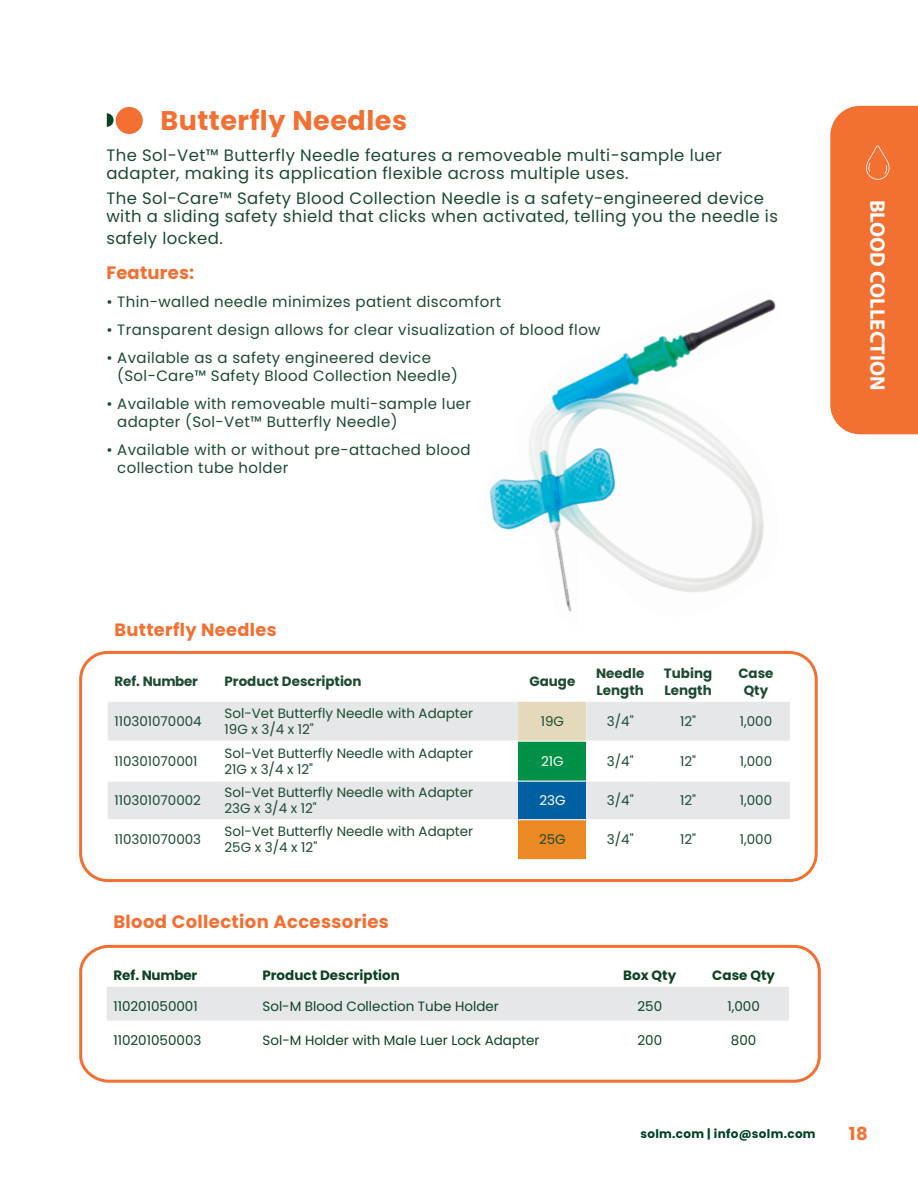
<style>
.page{position:relative;width:918px;height:1188px;background:#fff}
.page>*{position:absolute;margin:0;border:0;box-sizing:border-box;transform-origin:0 0}
.t1{font:700 27px "Poppins";letter-spacing:.02em;color:#f37032}
.t2{font:700 21px "Myriad Pro";color:#fff}
.t3{font:700 18px "Poppins";letter-spacing:.02em;color:#f37032}
.t4{font:700 17.7px "Poppins";letter-spacing:.02em;color:#f37032}
.t5{font:16.5px/18px "Poppins";letter-spacing:.025em;color:#1d4a31}
.t6{font:15px/18px "Poppins";letter-spacing:.025em;color:#1d4a31}
.t7{font:13.5px/16.2px "Poppins";color:#1d4a31}
.t8{font:13.5px "Poppins";color:#0e4223}
.t9{font:700 13.5px/16.2px "Poppins";color:#1d4a31}
.t10{font:700 13.5px "Poppins";color:#0e4223}
.t11{font:700 13.5px "Poppins";letter-spacing:-.02em;color:#1d4a31}
.t12{font:700 13.5px "Poppins";letter-spacing:-.02em;color:#0e4223}
.t13{font:13.5px "Poppins";color:#fff}
.t14{font:700 12px "Poppins";letter-spacing:.025em;color:#004125}
</style>
<div class="page">
<div style="left:830px;top:106px;width:88px;height:328px;background:#f37033"></div>
<div style="left:116px;top:107px;width:27px;height:27px;background:#f37032;border-radius:50%"></div>
<svg style="left:107px;top:113px;width:7px;height:14px"></svg>
<svg style="left:108px;top:702px;width:682px;height:117px;fill:#e6e7e8"></svg>
<div style="left:518px;top:701px;width:68px;height:40px;background:#e4dabb"></div>
<div style="left:518px;top:741px;width:68px;height:40px;background:#009046"></div>
<div style="left:518px;top:781px;width:68px;height:39px;background:#005fa1"></div>
<div style="left:518px;top:820px;width:68px;height:40px;background:#ec8923"></div>
<hr style="left:518px;top:701px;width:68px;height:1px;background:#fff">
<hr style="left:108px;top:741px;width:110px;height:1px;background:#fff">
<hr style="left:218px;top:741px;width:300px;height:1px;background:#fff">
<hr style="left:518px;top:741px;width:68px;height:1px;background:#fff">
<hr style="left:586px;top:741px;width:68px;height:1px;background:#fff">
<hr style="left:654px;top:741px;width:68px;height:1px;background:#fff">
<hr style="left:722px;top:741px;width:68px;height:1px;background:#fff">
<hr style="left:108px;top:781px;width:110px;height:1px;background:#fff">
<hr style="left:218px;top:781px;width:300px;height:1px;background:#fff">
<hr style="left:518px;top:781px;width:68px;height:1px;background:#fff">
<hr style="left:586px;top:781px;width:68px;height:1px;background:#fff">
<hr style="left:654px;top:781px;width:68px;height:1px;background:#fff">
<hr style="left:722px;top:781px;width:68px;height:1px;background:#fff">
<hr style="left:518px;top:819px;width:68px;height:1px;background:#fff">
<hr style="left:518px;top:859px;width:68px;height:1px;background:#fff">
<div style="left:79px;top:651px;width:739px;height:231px;border:3px solid #f37032;border-radius:27px"></div>
<img style="left:489px;top:299px;width:287px;height:313px">
<svg style="left:79px;top:944px;width:742px;height:139px"></svg>
<h1 class="t1" style="left:160px;top:105px;width:248px">Butterfly Needles</h1>
<p class="t5" style="left:106px;top:147px;width:617px">The Sol-Vet™ Butterfly Needle features a removeable multi-sample luer adapter, making its application flexible across multiple uses.</p>
<p class="t5" style="left:106px;top:189px;width:673px">The Sol-Care™ Safety Blood Collection Needle is a safety-engineered device with a sliding safety shield that clicks when activated, telling you the needle is</p>
<p class="t5" style="left:106px;top:229px;width:118px">safely locked.</p>
<p class="t3" style="left:106px;top:262px;width:89px">Features:</p>
<p class="t6" style="left:106px;top:293px;width:396px">• Thin-walled needle minimizes patient discomfort</p>
<p class="t6" style="left:106px;top:321px;width:496px">• Transparent design allows for clear visualization of blood flow</p>
<p class="t6" style="left:117px;top:349px;width:342px;text-indent:-11px">• Available as a safety engineered device (Sol-Care™ Safety Blood Collection Needle)</p>
<p class="t6" style="left:117px;top:395px;width:355px;text-indent:-11px">• Available with removeable multi-sample luer adapter (Sol-Vet™ Butterfly Needle)</p>
<p class="t6" style="left:117px;top:441px;width:355px;text-indent:-11px">• Available with or without pre-attached blood collection tube holder</p>
<p class="t4" style="left:114px;top:620px;width:164px">Butterfly Needles</p>
<p class="t11" style="left:114px;top:674px;width:85px">Ref. Number</p>
<p class="t9" style="left:225px;top:674px;width:139px">Product Description</p>
<p class="t9" style="left:529px;top:674px;width:47px">Gauge</p>
<p class="t9" style="left:596px;top:666px;width:50px">Needle<br>Length</p>
<p class="t9" style="left:664px;top:666px;width:50px">Tubing<br>Length</p>
<p class="t9" style="left:738px;top:666px;width:37px;text-align:center">Case<br>Qty</p>
<p class="t7" style="left:114px;top:713px;width:89px">110301070004</p>
<p class="t7" style="left:225px;top:705px;width:250px">Sol-Vet Butterfly Needle with Adapter<br>19G x 3/4 x 12"</p>
<p class="t7" style="left:541px;top:713px;width:25px">19G</p>
<p class="t7" style="left:607px;top:713px;width:28px">3/4"</p>
<p class="t7" style="left:680px;top:713px;width:17px">12"</p>
<p class="t7" style="left:740px;top:713px;width:34px">1,000</p>
<p class="t7" style="left:114px;top:753px;width:85px">110301070001</p>
<p class="t7" style="left:225px;top:745px;width:250px">Sol-Vet Butterfly Needle with Adapter<br>21G x 3/4 x 12"</p>
<p class="t13" style="left:541px;top:753px;width:24px">21G</p>
<p class="t7" style="left:607px;top:753px;width:28px">3/4"</p>
<p class="t7" style="left:680px;top:753px;width:17px">12"</p>
<p class="t7" style="left:740px;top:753px;width:34px">1,000</p>
<p class="t7" style="left:114px;top:792px;width:88px">110301070002</p>
<p class="t7" style="left:225px;top:784px;width:250px">Sol-Vet Butterfly Needle with Adapter<br>23G x 3/4 x 12"</p>
<p class="t13" style="left:539px;top:793px;width:28px">23G</p>
<p class="t7" style="left:607px;top:792px;width:28px">3/4"</p>
<p class="t7" style="left:680px;top:792px;width:17px">12"</p>
<p class="t7" style="left:740px;top:792px;width:34px">1,000</p>
<p class="t7" style="left:114px;top:832px;width:88px">110301070003</p>
<p class="t7" style="left:225px;top:824px;width:250px">Sol-Vet Butterfly Needle with Adapter<br>25G x 3/4 x 12"</p>
<p class="t7" style="left:539px;top:832px;width:28px">25G</p>
<p class="t7" style="left:607px;top:832px;width:28px">3/4"</p>
<p class="t7" style="left:680px;top:832px;width:17px">12"</p>
<p class="t7" style="left:740px;top:832px;width:34px">1,000</p>
<p class="t3" style="left:113px;top:911px;width:277px">Blood Collection Accessories</p>
<p class="t12" style="left:113px;top:968px;width:85px">Ref. Number</p>
<p class="t10" style="left:262px;top:968px;width:139px">Product Description</p>
<p class="t10" style="left:623px;top:968px;width:54px">Box Qty</p>
<p class="t10" style="left:712px;top:968px;width:64px">Case Qty</p>
<p class="t8" style="left:113px;top:998px;width:86px">110201050001</p>
<p class="t8" style="left:262px;top:998px;width:238px">Sol-M Blood Collection Tube Holder</p>
<p class="t8" style="left:637px;top:998px;width:26px">250</p>
<p class="t8" style="left:727px;top:998px;width:34px">1,000</p>
<p class="t8" style="left:113px;top:1032px;width:90px">110201050003</p>
<p class="t8" style="left:262px;top:1032px;width:279px">Sol-M Holder with Male Luer Lock Adapter</p>
<p class="t8" style="left:637px;top:1032px;width:26px">200</p>
<p class="t8" style="left:731px;top:1032px;width:27px">800</p>
<h2 class="t2" style="left:891px;top:200px;width:193px;rotate:90deg">BLOOD COLLECTION</h2>
<p class="t14" style="left:640px;top:1127px;width:177px">solm.com | info@solm.com</p>
<p class="t3" style="left:849px;top:1123px;width:20px">18</p>
</div>
